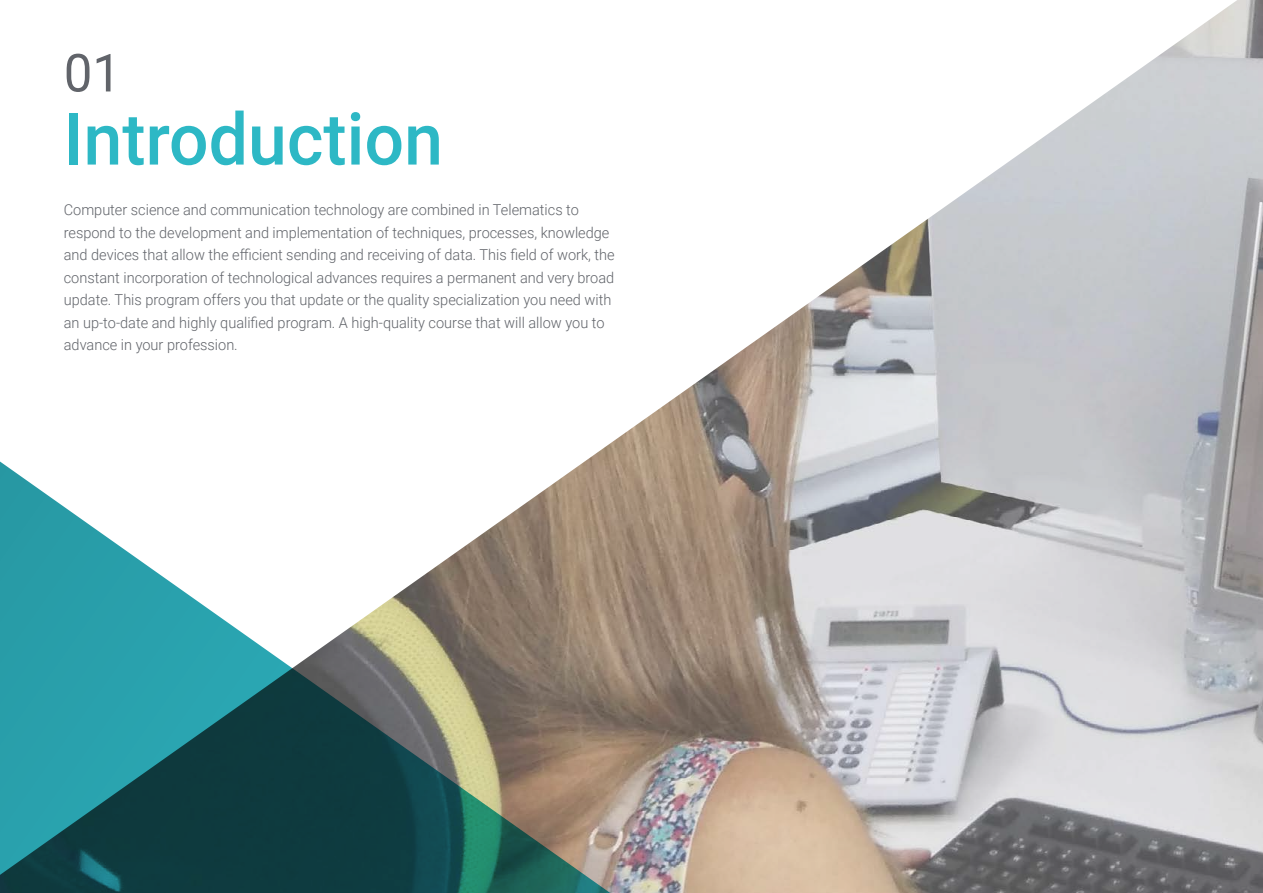
<style>
.page{position:relative;width:1263px;height:893px;background:#fff}
.page>*{position:absolute;margin:0;border:0;box-sizing:border-box;transform-origin:0 0}
.t1{font:500 72px "Roboto";color:#2db8c5}
.t2{font:52.5px "Roboto";color:#61646a}
.t3{font:300 15px/22.5px "Roboto";color:#61646a}
</style>
<div class="page">
<img style="left:607px;top:0;width:656px;height:893px">
<svg style="left:0;top:446px;width:640px;height:447px"></svg>
<h2 class="t2" style="left:64px;top:36px;width:59px">01</h2>
<h1 class="t1" style="left:64px;top:89px;width:381px">Introduction</h1>
<p class="t3" style="left:64px;top:198px;width:552px">Computer science and communication technology are combined in Telematics to respond to the development and implementation of techniques, processes, knowledge and devices that allow the efficient sending and receiving of data. This field of work, the constant incorporation of technological advances requires a permanent and very broad update. This program offers you that update or the quality specialization you need with an up-to-date and highly qualified program. A high-quality course that will allow you to advance in your profession.</p>
</div>
